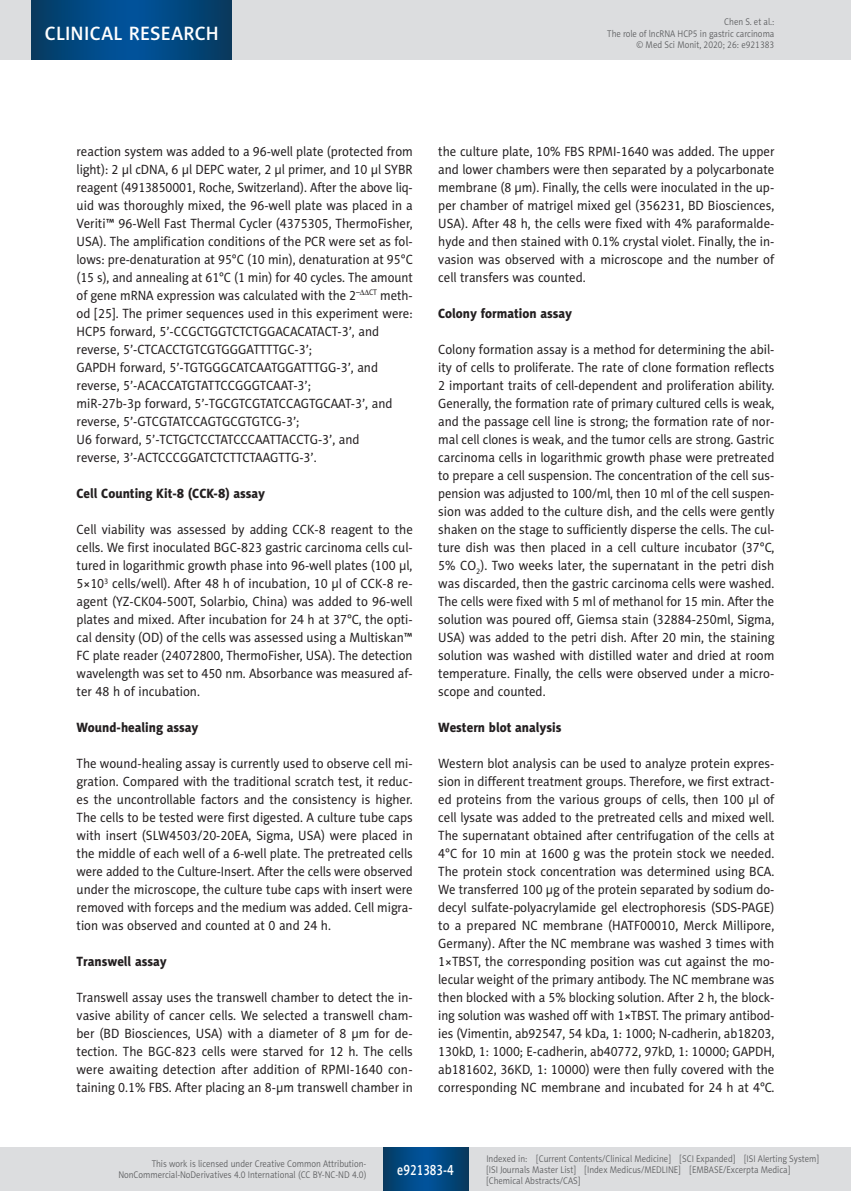
<style>
.page{position:relative;width:851px;height:1191px;background:#fff}
.page>*{position:absolute;margin:0;border:0;box-sizing:border-box;transform-origin:0 0}
.t1{font:19.5px "Naomi Sans EFN Medium";letter-spacing:.015em;color:#fff}
.t2{font:15px "Naomi Sans EFN Medium";color:#fff;scale:.8 1}
.MSM_Body{font:13.5px/18px "Naomi Sans EFN";color:#231f20;text-align:justify;scale:.95 1}
.MSM_Body_no_before{font:13.5px "Naomi Sans EFN";color:#231f20;scale:.95 1}
.MSM_Headline_2{font:13.5px "Naomi Sans EFN Heavy";color:#231f20;scale:.95 1}
.t3{font:9.75px/11.2px "Naomi Sans EFN Light";color:#57585a;text-align:right;scale:.9 1}
</style>
<div class="page">
<div style="left:0;top:1148px;width:850px;height:43px;background:#dcdddf"></div>
<svg style="left:383px;top:1147px;width:85px;height:43px;background:#02477e"></svg>
<div style="left:0;top:0;width:850px;height:60px;background:#dcdddf"></div>
<hr style="left:850px;top:0;width:1px;height:60px;background:#dcdddf">
<svg style="left:32px;top:0;width:200px;height:60px;background:#02477e"></svg>
<h1 class="t1" style="left:45px;top:22px;width:175px">CLINICAL RESEARCH</h1>
<p class="t3" style="left:607px;top:16px;width:187px">Chen S. et al.:<br>The role of lncRNA HCP5 in gastric carcinoma © Med Sci Monit, 2020; 26: e921383</p>
<p class="MSM_Body" style="left:77px;top:142px;width:355px">reaction system was added to a 96-well plate (protected from light): 2 μl cDNA, 6 μl DEPC water, 2 μl primer, and 10 μl SYBR reagent (4913850001, Roche, Switzerland). After the above liq&shy;uid was thoroughly mixed, the 96-well plate was placed in a Veriti™ 96-Well Fast Thermal Cycler (4375305, ThermoFisher, USA). The amplification conditions of the PCR were set as fol&shy;lows: pre-denaturation at 95°C (10 min), denaturation at 95°C (15 s), and annealing at 61°C (1 min) for 40 cycles. The amount of gene mRNA expression was calculated with the 2<sup>–</sup><sup>DD</sup><sup>CT</sup> meth&shy;od [25]. The primer sequences used in this experiment were:<br>HCP5 forward, 5’-CCGCTGGTCTCTGGACACATACT-3’, and</p>
<p class="MSM_Body_no_before" style="left:77px;top:341px;width:249px">reverse, 5’-CTCACCTGTCGTGGGATTTTGC-3’;</p>
<p class="MSM_Body_no_before" style="left:77px;top:359px;width:319px">GAPDH forward, 5’-TGTGGGCATCAATGGATTTGG-3’, and</p>
<p class="MSM_Body_no_before" style="left:77px;top:377px;width:248px">reverse, 5’-ACACCATGTATTCCGGGTCAAT-3’;</p>
<p class="MSM_Body_no_before" style="left:77px;top:395px;width:334px">miR-27b-3p forward, 5’-TGCGTCGTATCCAGTGCAAT-3’, and</p>
<p class="MSM_Body_no_before" style="left:77px;top:413px;width:236px">reverse, 5’-GTCGTATCCAGTGCGTGTCG-3’;</p>
<p class="MSM_Body_no_before" style="left:77px;top:431px;width:299px">U6 forward, 5’-TCTGCTCCTATCCCAATTACCTG-3’, and</p>
<p class="MSM_Body_no_before" style="left:77px;top:449px;width:254px">reverse, 3’-ACTCCCGGATCTCTTCTAAGTTG-3’.</p>
<p class="MSM_Headline_2" style="left:77px;top:485px;width:200px">Cell Counting Kit-8 (CCK-8) assay</p>
<p class="MSM_Body" style="left:77px;top:520px;width:355px">Cell viability was assessed by adding CCK-8 reagent to the cells. We first inoculated BGC-823 gastric carcinoma cells cul&shy;tured in logarithmic growth phase into 96-well plates (100 μl, 5×10<sup>3</sup> cells/well). After 48 h of incubation, 10 μl of CCK-8 re&shy;agent (YZ-CK04-500T, Solarbio, China) was added to 96-well plates and mixed. After incubation for 24 h at 37°C, the opti&shy;cal density (OD) of the cells was assessed using a Multiskan™ FC plate reader (24072800, ThermoFisher, USA). The detection wavelength was set to 450 nm. Absorbance was measured af&shy;ter 48 h of incubation.</p>
<p class="MSM_Headline_2" style="left:77px;top:719px;width:130px">Wound-healing assay</p>
<p class="MSM_Body" style="left:77px;top:754px;width:355px">The wound-healing assay is currently used to observe cell mi&shy;gration. Compared with the traditional scratch test, it reduc&shy;es the uncontrollable factors and the consistency is higher.<br>The cells to be tested were first digested. A culture tube caps with insert (SLW4503/20-20EA, Sigma, USA) were placed in the middle of each well of a 6-well plate. The pretreated cells were added to the Culture-Insert. After the cells were observed under the microscope, the culture tube caps with insert were removed with forceps and the medium was added. Cell migra&shy;tion was observed and counted at 0 and 24 h.</p>
<p class="MSM_Headline_2" style="left:77px;top:953px;width:96px">Transwell assay</p>
<p class="MSM_Body" style="left:77px;top:988px;width:355px">Transwell assay uses the transwell chamber to detect the in&shy;vasive ability of cancer cells. We selected a transwell cham&shy;ber (BD Biosciences, USA) with a diameter of 8 μm for de&shy;tection. The BGC-823 cells were starved for 12 h. The cells were awaiting detection after addition of RPMI-1640 con&shy;taining 0.1% FBS. After placing an 8-μm transwell chamber in</p>
<p class="MSM_Body" style="left:438px;top:142px;width:355px">the culture plate, 10% FBS RPMI-1640 was added. The upper and lower chambers were then separated by a polycarbonate membrane (8 μm). Finally, the cells were inoculated in the up&shy;per chamber of matrigel mixed gel (356231, BD Biosciences, USA). After 48 h, the cells were fixed with 4% paraformalde&shy;hyde and then stained with 0.1% crystal violet. Finally, the in&shy;vasion was observed with a microscope and the number of cell transfers was counted.</p>
<p class="MSM_Headline_2" style="left:438px;top:305px;width:142px">Colony formation assay</p>
<p class="MSM_Body" style="left:438px;top:340px;width:355px">Colony formation assay is a method for determining the abil&shy;ity of cells to proliferate. The rate of clone formation reflects 2 important traits of cell-dependent and proliferation ability.<br>Generally, the formation rate of primary cultured cells is weak, and the passage cell line is strong; the formation rate of nor&shy;mal cell clones is weak, and the tumor cells are strong. Gastric carcinoma cells in logarithmic growth phase were pretreated to prepare a cell suspension. The concentration of the cell sus&shy;pension was adjusted to 100/ml, then 10 ml of the cell suspen&shy;sion was added to the culture dish, and the cells were gently shaken on the stage to sufficiently disperse the cells. The cul&shy;ture dish was then placed in a cell culture incubator (37°C, 5% CO<sub>2</sub>). Two weeks later, the supernatant in the petri dish was discarded, then the gastric carcinoma cells were washed.<br>The cells were fixed with 5 ml of methanol for 15 min. After the solution was poured off, Giemsa stain (32884-250ml, Sigma, USA) was added to the petri dish. After 20 min, the staining solution was washed with distilled water and dried at room temperature. Finally, the cells were observed under a micro&shy;scope and counted.</p>
<p class="MSM_Headline_2" style="left:438px;top:719px;width:131px">Western blot analysis</p>
<p class="MSM_Body" style="left:438px;top:754px;width:355px">Western blot analysis can be used to analyze protein expres&shy;sion in different treatment groups. Therefore, we first extract&shy;ed proteins from the various groups of cells, then 100 μl of cell lysate was added to the pretreated cells and mixed well.<br>The supernatant obtained after centrifugation of the cells at 4°C for 10 min at 1600 g was the protein stock we needed.<br>The protein stock concentration was determined using BCA.<br>We transferred 100 μg of the protein separated by sodium do&shy;decyl sulfate-polyacrylamide gel electrophoresis (SDS-PAGE) to a prepared NC membrane (HATF00010, Merck Millipore, Germany). After the NC membrane was washed 3 times with 1×TBST, the corresponding position was cut against the mo&shy;lecular weight of the primary antibody. The NC membrane was then blocked with a 5% blocking solution. After 2 h, the block&shy;ing solution was washed off with 1×TBST. The primary antibod&shy;ies (Vimentin, ab92547, 54 kDa, 1: 1000; N-cadherin, ab18203, 130kD, 1: 1000; E-cadherin, ab40772, 97kD, 1: 10000; GAPDH, ab181602, 36KD, 1: 10000) were then fully covered with the corresponding NC membrane and incubated for 24 h at 4°C.</p>
<p class="t3" style="left:118px;top:1158px;width:277px">This work is licensed under Creative Common Attribution-<br>NonCommercial-NoDerivatives 4.0 International (CC BY-NC-ND 4.0)</p>
<p class="t2" style="left:397px;top:1160px;width:72px">e921383-4</p>
<p class="t3" style="left:486px;top:1152px;width:371px;text-align:left">Indexed in: [Current Contents/Clinical Medicine] [SCI Expanded] [ISI Alerting System] [ISI Journals Master List] [Index Medicus/MEDLINE] [EMBASE/Excerpta Medica] [Chemical Abstracts/CAS]</p>
</div>
